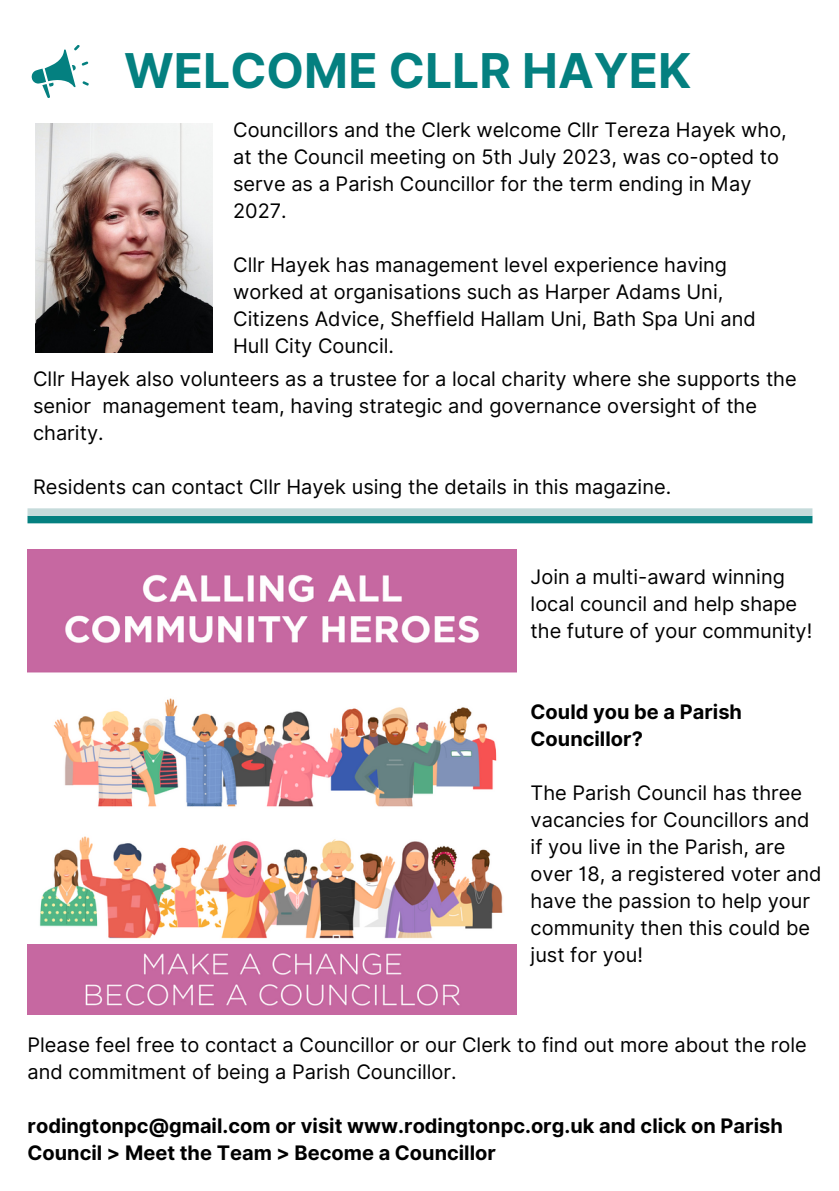
<style>
.page{position:relative;width:839px;height:1191px;background:#fff}
.page>*{position:absolute;margin:0;border:0;box-sizing:border-box;transform-origin:0 0}
.t1{font:700 48px "Inter";color:#048080}
.t2{font:20px/27px "Inter";color:#000}
.t3{font:700 20px/27px "Inter";color:#000}
</style>
<div class="page">
<svg style="left:31px;top:45px;width:58px;height:53px"></svg>
<div style="left:27px;top:516px;width:785px;height:7px;background:#048080"></div>
<img style="left:27px;top:550px;width:489px;height:389px">
<img style="left:27px;top:944px;width:489px;height:71px">
<img style="left:36px;top:123px;width:177px;height:230px">
<div style="left:27px;top:508px;width:785px;height:8px;background:#c6dbdb"></div>
<p class="t1" style="left:124px;top:42px;width:568px">WELCOME CLLR HAYEK</p>
<p class="t2" style="left:233px;top:116px;width:555px">Councillors and the Clerk welcome Cllr Tereza Hayek who, at the Council meeting on 5th July 2023, was co-opted to serve as a Parish Councillor for the term ending in May 2027.</p>
<p class="t2" style="left:233px;top:251px;width:524px">Cllr Hayek has management level experience having worked at organisations such as Harper Adams Uni, Citizens Advice, Sheffield Hallam Uni, Bath Spa Uni and Hull City Council.</p>
<p class="t2" style="left:33px;top:366px;width:765px">Cllr Hayek also volunteers as a trustee for a local charity where she supports the senior management team, having strategic and governance oversight of the charity.</p>
<p class="t2" style="left:33px;top:474px;width:639px">Residents can contact Cllr Hayek using the details in this magazine.</p>
<p class="t2" style="left:530px;top:564px;width:283px">Join a multi-award winning local council and help shape the future of your community!</p>
<p class="t3" style="left:530px;top:699px;width:213px">Could you be a Parish<br>Councillor?</p>
<p class="t2" style="left:530px;top:780px;width:292px">The Parish Council has three vacancies for Councillors and if you live in the Parish, are over 18, a registered voter and have the passion to help your community then this could be just for you!</p>
<p class="t2" style="left:27px;top:1031px;width:780px">Please feel free to contact a Councillor or our Clerk to find out more about the role and commitment of being a Parish Councillor.</p>
<p class="t3" style="left:27px;top:1112px;width:756px">rodingtonpc@gmail.com or visit www.rodingtonpc.org.uk and click on Parish<br>Council &gt; Meet the Team &gt; Become a Councillor</p>
</div>
